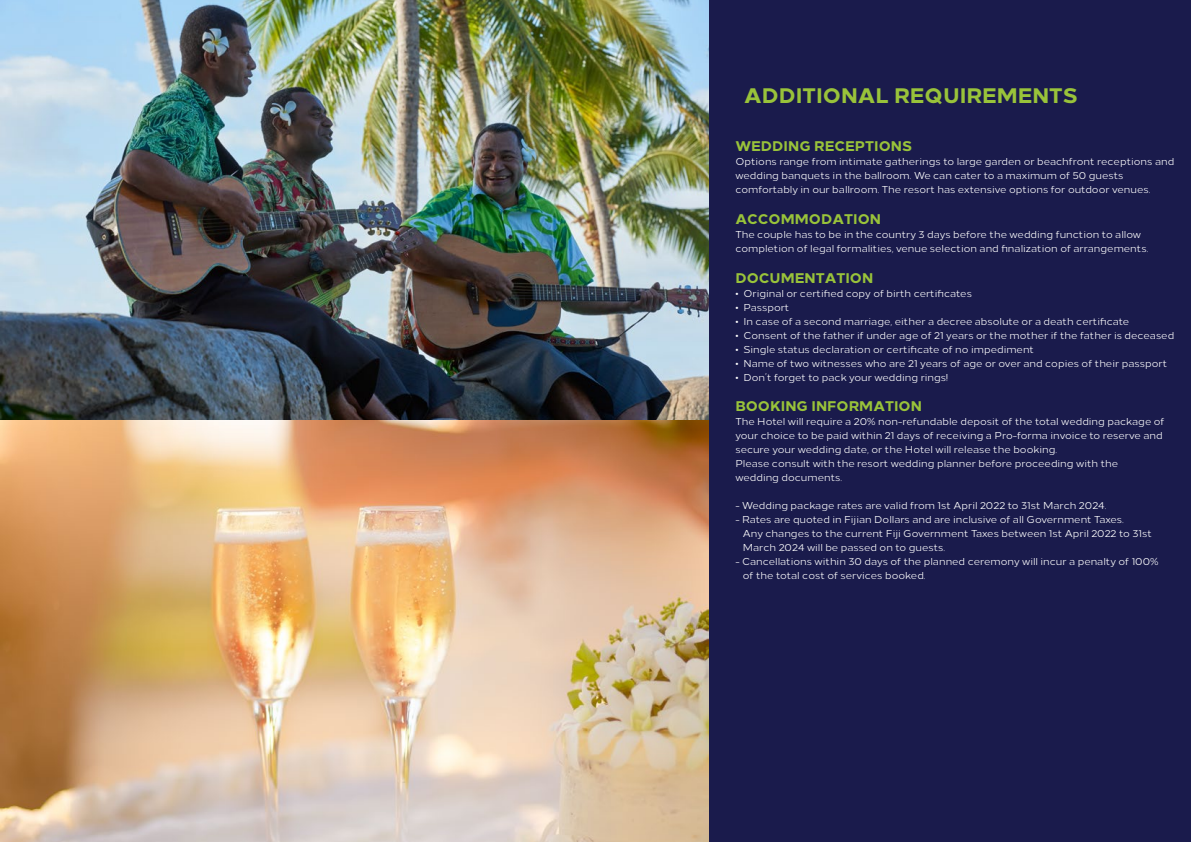
<style>
.page{position:relative;width:1191px;height:842px;background:#fff}
.page>*{position:absolute;margin:0;border:0;box-sizing:border-box;transform-origin:0 0}
.t1{font:800 21px "Loew";color:#99c33a}
.t2{font:800 14px "Loew";color:#99c33a}
.t3{font:10px/14px "Loew";color:#fff}
</style>
<div class="page">
<img style="left:1px;top:0;width:708px;height:420px">
<img style="left:1px;top:420px;width:708px;height:422px">
<div style="left:709px;top:0;width:482px;height:842px;background:#1a1b4c"></div>
<h1 class="t1" style="left:744px;top:78px;width:335px">ADDITIONAL REQUIREMENTS</h1>
<h2 class="t2" style="left:735px;top:134px;width:178px">WEDDING RECEPTIONS</h2>
<p class="t3" style="left:735px;top:153px;width:440px">Options range from intimate gatherings to large garden or beachfront receptions and wedding banquets in the ballroom. We can cater to a maximum of 50 guests comfortably in our ballroom. The resort has extensive options for outdoor venues.</p>
<h2 class="t2" style="left:735px;top:207px;width:147px">ACCOMMODATION</h2>
<p class="t3" style="left:735px;top:226px;width:414px">The couple has to be in the country 3 days before the wedding function to allow completion of legal formalities, venue selection and finalization of arrangements.</p>
<h2 class="t2" style="left:735px;top:266px;width:139px">DOCUMENTATION</h2>
<p class="t3" style="left:735px;top:285px;width:238px">• Original or certified copy of birth certificates</p>
<p class="t3" style="left:735px;top:299px;width:56px">• Passport</p>
<p class="t3" style="left:735px;top:313px;width:395px">• In case of a second marriage, either a decree absolute or a death certificate</p>
<p class="t3" style="left:735px;top:327px;width:440px">• Consent of the father if under age of 21 years or the mother if the father is deceased</p>
<p class="t3" style="left:735px;top:341px;width:300px">• Single status declaration or certificate of no impediment</p>
<p class="t3" style="left:735px;top:355px;width:433px">• Name of two witnesses who are 21 years of age or over and copies of their passport</p>
<p class="t3" style="left:735px;top:369px;width:214px">• Don’t forget to pack your wedding rings!</p>
<h2 class="t2" style="left:735px;top:395px;width:188px">BOOKING INFORMATION</h2>
<p class="t3" style="left:735px;top:414px;width:431px">The Hotel will require a 20% non-refundable deposit of the total wedding package of your choice to be paid within 21 days of receiving a Pro-forma invoice to reserve and secure your wedding date, or the Hotel will release the booking.<br>Please consult with the resort wedding planner before proceeding with the<br>wedding documents.</p>
<p class="t3" style="left:735px;top:498px;width:372px">- Wedding package rates are valid from 1st April 2022 to 31st March 2024.</p>
<p class="t3" style="left:743px;top:512px;width:410px;text-indent:-8px">- Rates are quoted in Fijian Dollars and are inclusive of all Government Taxes.<br>Any changes to the current Fiji Government Taxes between 1st April 2022 to 31st<br>March 2024 will be passed on to guests.</p>
<p class="t3" style="left:743px;top:554px;width:417px;text-indent:-8px">- Cancellations within 30 days of the planned ceremony will incur a penalty of 100% of the total cost of services booked.</p>
</div>
